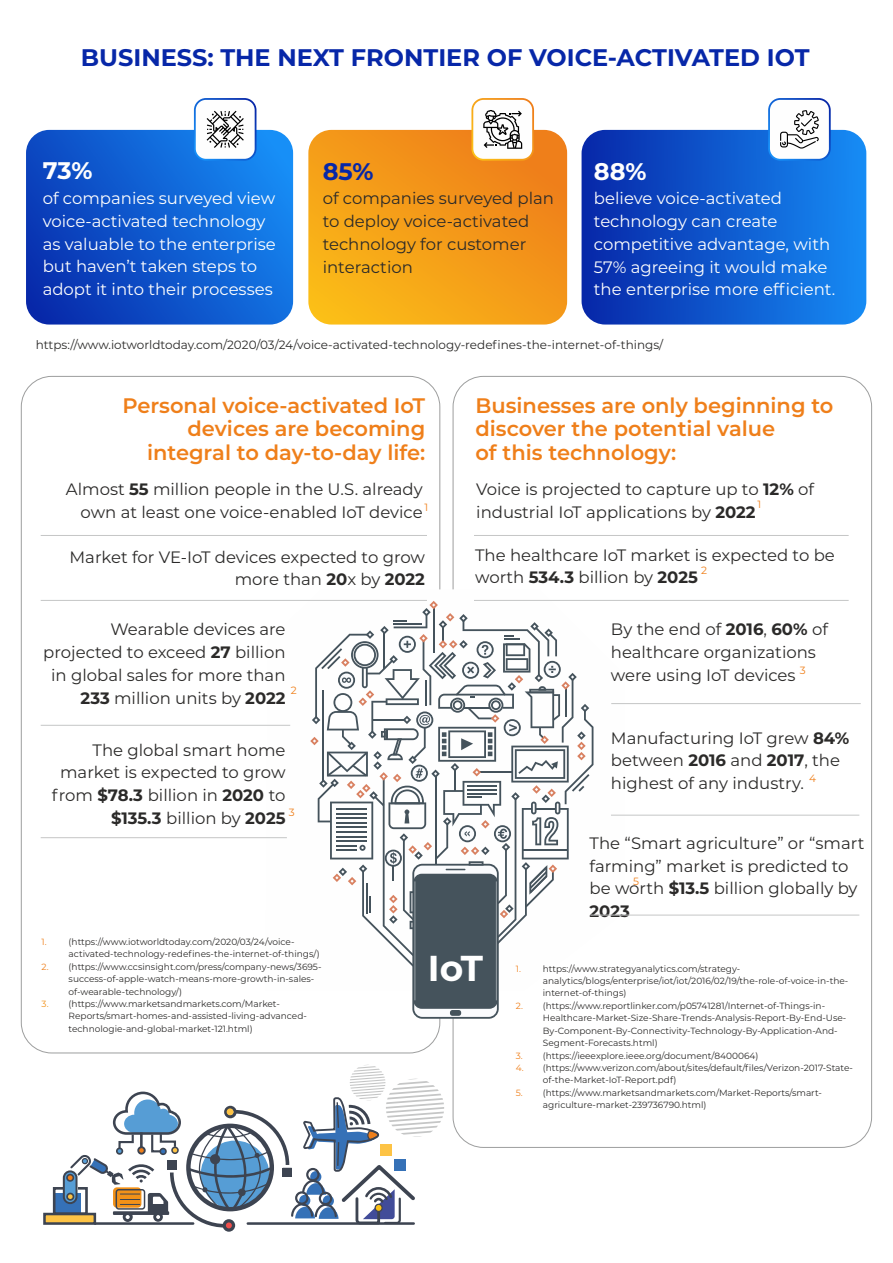
<style>
.page{position:relative;width:893px;height:1263px;background:#fff}
.page>*{position:absolute;margin:0;border:0;box-sizing:border-box;transform-origin:0 0}
.t1{font:700 36px "Montserrat";color:#fff}
.t2{font:700 24px "Montserrat";color:#0727a8}
.t3{font:700 24px "Montserrat";color:#fefefe}
.t4{font:600 21px/23.7px "Montserrat";color:#ef7f1a;text-align:right}
.t5{font:16.5px/22.8px "Montserrat";color:#2b2a29}
.t6{font:16.5px/22.8px "Montserrat";color:#fefefe}
.t7{font:12px "Montserrat";color:#2b2a29}
.t8{font:10.5px "Montserrat";color:#ef7f1a}
.t9{font:9px/12.5px "Montserrat";color:#2b2a29}
.t10{font:9px "Montserrat";color:#ef7f1a}
.s1{font-weight:700}
.s2{color:#ef7f1a}
.s3{color:#f29118}
</style>
<div class="page">
<svg style="left:308px;top:130px;width:259px;height:195px;background:#f49c19"></svg>
<svg style="left:26px;top:130px;width:267px;height:195px;background:#0f5bd0"></svg>
<div style="left:582px;top:130px;width:284px;height:195px;background:linear-gradient(to right,#0727a8,#178cf4);border-radius:24px"></div>
<svg style="left:194px;top:98px;width:62px;height:63px"></svg>
<div style="left:196px;top:100px;width:59px;height:59px;background:#fefefe;border-radius:10px"></div>
<svg style="left:471px;top:98px;width:63px;height:63px"></svg>
<div style="left:473px;top:100px;width:59px;height:59px;background:#fefefe;border-radius:10px"></div>
<svg style="left:768px;top:98px;width:63px;height:63px"></svg>
<div style="left:770px;top:100px;width:59px;height:59px;background:#fefefe;border-radius:10px"></div>
<svg style="left:207px;top:111px;width:37px;height:37px"></svg>
<svg style="left:483px;top:110px;width:39px;height:39px"></svg>
<svg style="left:780px;top:110px;width:39px;height:39px"></svg>
<hr style="left:41px;top:535px;width:386px;height:1px;background:#c5c6c6">
<hr style="left:41px;top:600px;width:386px;height:1px;background:#c5c6c6">
<hr style="left:474px;top:600px;width:375px;height:1px;background:#c5c6c6">
<hr style="left:41px;top:837px;width:246px;height:1px;background:#c5c6c6">
<hr style="left:611px;top:815px;width:248px;height:1px;background:#c5c6c6">
<hr style="left:474px;top:535px;width:375px;height:1px;background:#c5c6c6">
<hr style="left:611px;top:703px;width:250px;height:1px;background:#c5c6c6">
<hr style="left:41px;top:725px;width:249px;height:1px;background:#c5c6c6">
<hr style="left:590px;top:915px;width:269px;height:1px;background:#c5c6c6">
<svg style="left:310px;top:601px;width:283px;height:418px"></svg>
<div style="left:44px;top:1214px;width:51px;height:9px;background:#fdc345"></div>
<div style="left:43px;top:1213px;width:53px;height:12px;border:3px solid #3d4451"></div>
<svg style="left:52px;top:1065px;width:392px;height:167px"></svg>
<h2 class="t2" style="left:81px;top:42px;width:730px">BUSINESS: THE NEXT FRONTIER OF VOICE-ACTIVATED IOT</h2>
<h2 class="t3" style="left:43px;top:156px;width:51px">73%</h2>
<h3 class="t6" style="left:43px;top:187px;width:235px">of companies surveyed view voice-activated technology as valuable to the enterprise but haven’t taken steps to adopt it into their processes</h3>
<h2 class="t2" style="left:323px;top:156px;width:52px">85%</h2>
<h3 class="t5" style="left:323px;top:187px;width:233px">of companies surveyed plan to deploy voice-activated technology for customer interaction</h3>
<h2 class="t3" style="left:594px;top:156px;width:54px">88%</h2>
<h3 class="t6" style="left:594px;top:187px;width:243px">believe voice-activated technology can create competitive advantage, with<br>57% agreeing it would make the enterprise more efficient.</h3>
<h3 class="t7" style="left:36px;top:338px;width:629px">https://www.iotworldtoday.com/2020/03/24/voice-activated-technology-redefines-the-internet-of-things/</h3>
<h3 class="t4" style="left:122px;top:393px;width:304px">Personal voice-activated IoT devices are becoming integral to day-to-day life:</h3>
<h3 class="t4" style="left:475px;top:393px;width:360px;text-align:left">Businesses are only beginning to discover the potential value<br>of this technology:</h3>
<h3 class="t5" style="left:66px;top:477px;width:358px;text-align:right">Almost <span class="s1">55</span> million people in the U.S. already own at least one voice-enabled IoT device</h3>
<h3 class="t5" style="left:476px;top:477px;width:339px">Voice is projected to capture up to <span class="s1">12%</span> of industrial IoT applications by <span class="s1">2022</span></h3>
<p class="t8" style="left:758px;top:498px;width:5px">1</p>
<p class="t8" style="left:425px;top:500px;width:5px">1</p>
<h3 class="t5" style="left:70px;top:545px;width:357px;text-align:right">Market for VE-IoT devices expected to grow more than <span class="s1">20</span>x by <span class="s1">2022</span></h3>
<h3 class="t5" style="left:43px;top:618px;width:244px;text-align:right">Wearable devices are projected to exceed <span class="s1">27</span> billion in global sales for more than<br><span class="s1">233</span> million units by <span class="s1">2022</span></h3>
<p class="t8" style="left:291px;top:683px;width:7px">2</p>
<h3 class="t5" style="left:52px;top:738px;width:235px;text-align:right">The global smart home market is expected to grow from <span class="s1">$78.3</span> billion in <span class="s1">2020</span> to <span class="s1">$135.3</span> billion by <span class="s1">2025</span></h3>
<p class="t8" style="left:289px;top:805px;width:7px">3</p>
<h3 class="t5" style="left:475px;top:543px;width:361px">The healthcare IoT market is expected to be worth <span class="s1">534.3</span> billion by <span class="s1">2025</span></h3>
<p class="t8" style="left:701px;top:564px;width:7px">2</p>
<h3 class="t5" style="left:611px;top:618px;width:219px">By the end of <span class="s1">2016</span>, <span class="s1">60%</span> of healthcare organizations were using IoT devices</h3>
<p class="t8" style="left:800px;top:663px;width:7px">3</p>
<h3 class="t5" style="left:611px;top:726px;width:240px">Manufacturing IoT grew <span class="s1">84% </span>between <span class="s1">2016</span> and <span class="s1">2017</span>, the highest of any industry.</h3>
<p class="t8" style="left:809px;top:772px;width:8px">4</p>
<h3 class="t5" style="left:590px;top:831px;width:276px">The “Smart agriculture” or “smart farming” market is predicted to be worth <span class="s1">$13.5</span> billion globally by<br><span class="s1">2023</span></h3>
<p class="t8" style="left:633px;top:874px;width:7px">5</p>
<p class="t10" style="left:42px;top:936px;width:7px">1.</p>
<p class="t9" style="left:69px;top:935px;width:253px">(https://www.iotworldtoday.com/2020/03/24/voice&shy;activated-technology-redefines-the-internet-of-things/)</p>
<p class="t9" style="left:69px;top:960px;width:254px;text-indent:-27px"><span class="s2">2.</span> (https://www.ccsinsight.com/press/company-news/3695- success-of-apple-watch-means-more-growth-in-sales&shy;of-wearable-technology/)</p>
<p class="t9" style="left:69px;top:997px;width:240px;text-indent:-27px"><span class="s3">3.</span> (https://www.marketsandmarkets.com/Market-<br>Reports/smart-homes-and-assisted-living-advanced&shy;technologie-and-global-market-121.html)</p>
<h1 class="t1" style="left:428px;top:946px;width:57px">IoT</h1>
<p class="t10" style="left:516px;top:963px;width:7px">1.</p>
<p class="t9" style="left:543px;top:962px;width:307px">https://www.strategyanalytics.com/strategy&shy;analytics/blogs/enterprise/iot/iot/2016/02/19/the-role-of-voice-in-the&shy;internet-of-things)</p>
<p class="t9" style="left:543px;top:999px;width:305px;text-indent:-27px"><span class="s2">2.</span> (https://www.reportlinker.com/p05741281/Internet-of-Things-in-Healthcare-Market-Size-Share-Trends-Analysis-Report-By-End-Use-By-Component-By-Connectivity-Technology-By-Application-And-Segment-Forecasts.html)</p>
<p class="t9" style="left:516px;top:1049px;width:244px"><span class="s2">3.</span> (https://ieeexplore.ieee.org/document/8400064)</p>
<p class="t9" style="left:543px;top:1061px;width:312px;text-indent:-27px"><span class="s2">4.</span> (https://www.verizon.com/about/sites/default/files/Verizon-2017-State&shy;of-the-Market-IoT-Report.pdf)</p>
<p class="t9" style="left:543px;top:1086px;width:281px;text-indent:-27px"><span class="s2">5.</span> (https://www.marketsandmarkets.com/Market-Reports/smart&shy;agriculture-market-239736790.html)</p>
</div>
